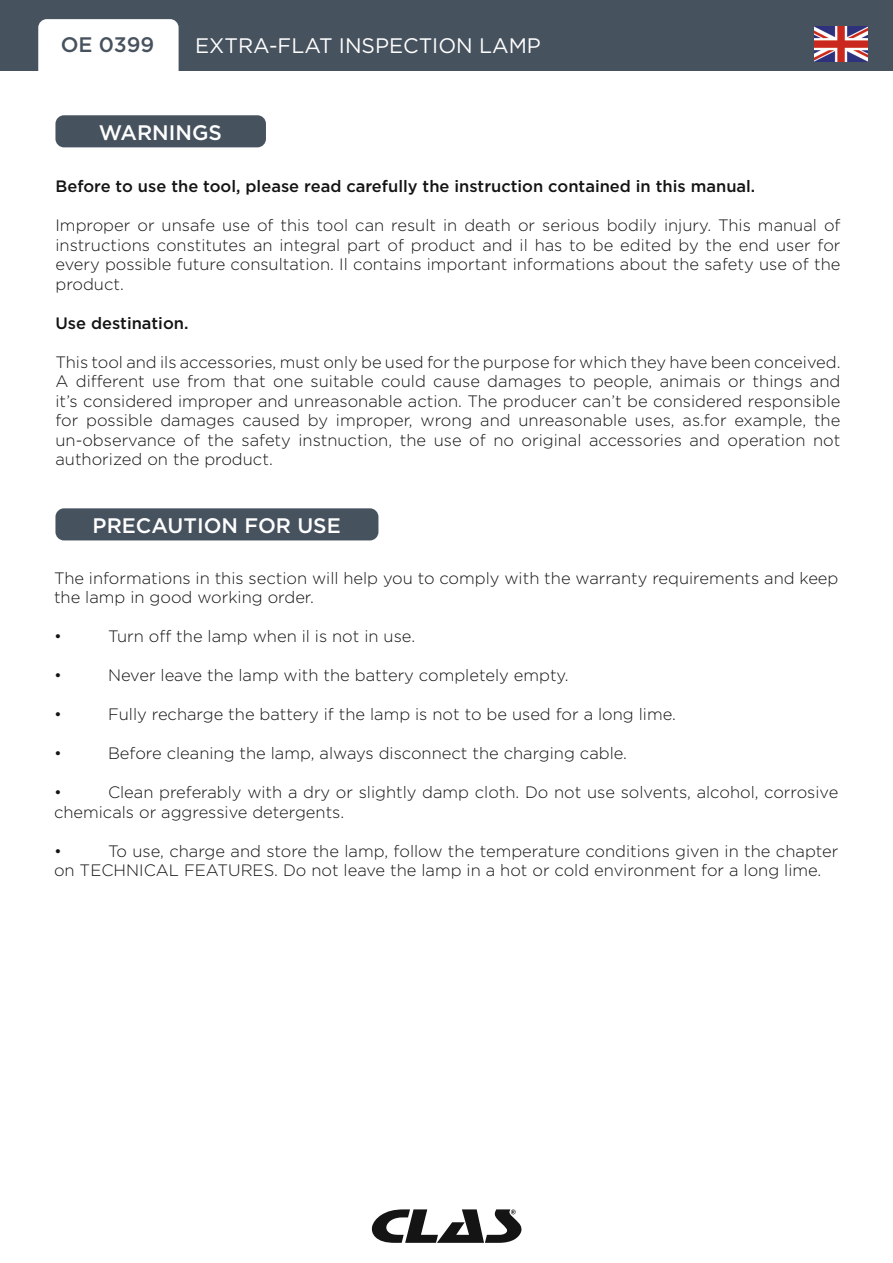
<style>
.page{position:relative;width:893px;height:1263px;background:#fff}
.page>*{position:absolute;margin:0;border:0;box-sizing:border-box;transform-origin:0 0}
.t1{font:21px "Gotham";color:#fff}
.t2{font:500 21px "Gotham";color:#fff}
.t3{font:500 21px "Gotham";color:#47525f}
.t4{font:300 16.5px/19.5px "Gotham";color:#131413}
.t5{font:500 16.5px "Gotham";color:#131413}
</style>
<div class="page">
<div style="left:0;top:0;width:893px;height:71px;background:#47525f"></div>
<div style="left:38px;top:19px;width:141px;height:70px;background:#fff;border-radius:9px"></div>
<svg style="left:371px;top:1209px;width:151px;height:34px"></svg>
<img style="left:814px;top:26px;width:53px;height:35px">
<div style="left:55px;top:115px;width:211px;height:32px;background:#47525f;border-radius:9px"></div>
<div style="left:55px;top:508px;width:323px;height:32px;background:#47525f;border-radius:9px"></div>
<p class="t3" style="left:61px;top:31px;width:95px">OE 0399</p>
<p class="t1" style="left:195px;top:32px;width:347px">EXTRA-FLAT INSPECTION LAMP</p>
<p class="t2" style="left:99px;top:119px;width:125px">WARNINGS</p>
<p class="t5" style="left:55px;top:176px;width:701px">Before to use the tool, please read carefully the instruction contained in this manual.</p>
<p class="t4" style="left:55px;top:215px;width:786px;text-align:justify">Improper or unsafe use of this tool can result in death or serious bodily injury. This manual of instructions constitutes an integral part of product and il has to be edited by the end user for every possible future consultation. Il contains important informations about the safety use of the product.</p>
<p class="t5" style="left:55px;top:312px;width:135px">Use destination.</p>
<p class="t4" style="left:55px;top:352px;width:786px;text-align:justify">This tool and ils accessories, must only be used for the purpose for which they have been conceived.<br>A different use from that one suitable could cause damages to people, animais or things and it’s considered improper and unreasonable action. The producer can’t be considered responsible for possible damages caused by improper, wrong and unreasonable uses, as.for example, the un-observance of the safety instnuction, the use of no original accessories and operation not authorized on the product.</p>
<p class="t2" style="left:93px;top:512px;width:250px">PRECAUTION FOR USE</p>
<p class="t4" style="left:54px;top:568px;width:786px">The informations in this section will help you to comply with the warranty requirements and keep the lamp in good working order.</p>
<p class="t4" style="left:54px;top:626px;width:9px">•</p>
<p class="t4" style="left:108px;top:626px;width:309px">Turn off the lamp when il is not in use.</p>
<p class="t4" style="left:54px;top:665px;width:9px">•</p>
<p class="t4" style="left:108px;top:665px;width:462px">Never leave the lamp with the battery completely empty.</p>
<p class="t4" style="left:54px;top:704px;width:9px">•</p>
<p class="t4" style="left:108px;top:704px;width:569px">Fully recharge the battery if the lamp is not to be used for a long lime.</p>
<p class="t4" style="left:54px;top:743px;width:9px">•</p>
<p class="t4" style="left:108px;top:743px;width:521px">Before cleaning the lamp, always disconnect the charging cable.</p>
<p class="t4" style="left:54px;top:782px;width:9px">•</p>
<p class="t4" style="left:54px;top:782px;width:786px;text-indent:54px">Clean preferably with a dry or slightly damp cloth. Do not use solvents, alcohol, corrosive chemicals or aggressive detergents.</p>
<p class="t4" style="left:54px;top:841px;width:9px">•</p>
<p class="t4" style="left:54px;top:841px;width:786px;text-indent:54px">To use, charge and store the lamp, follow the temperature conditions given in the chapter on TECHNICAL FEATURES. Do not leave the lamp in a hot or cold environment for a long lime.</p>
</div>
